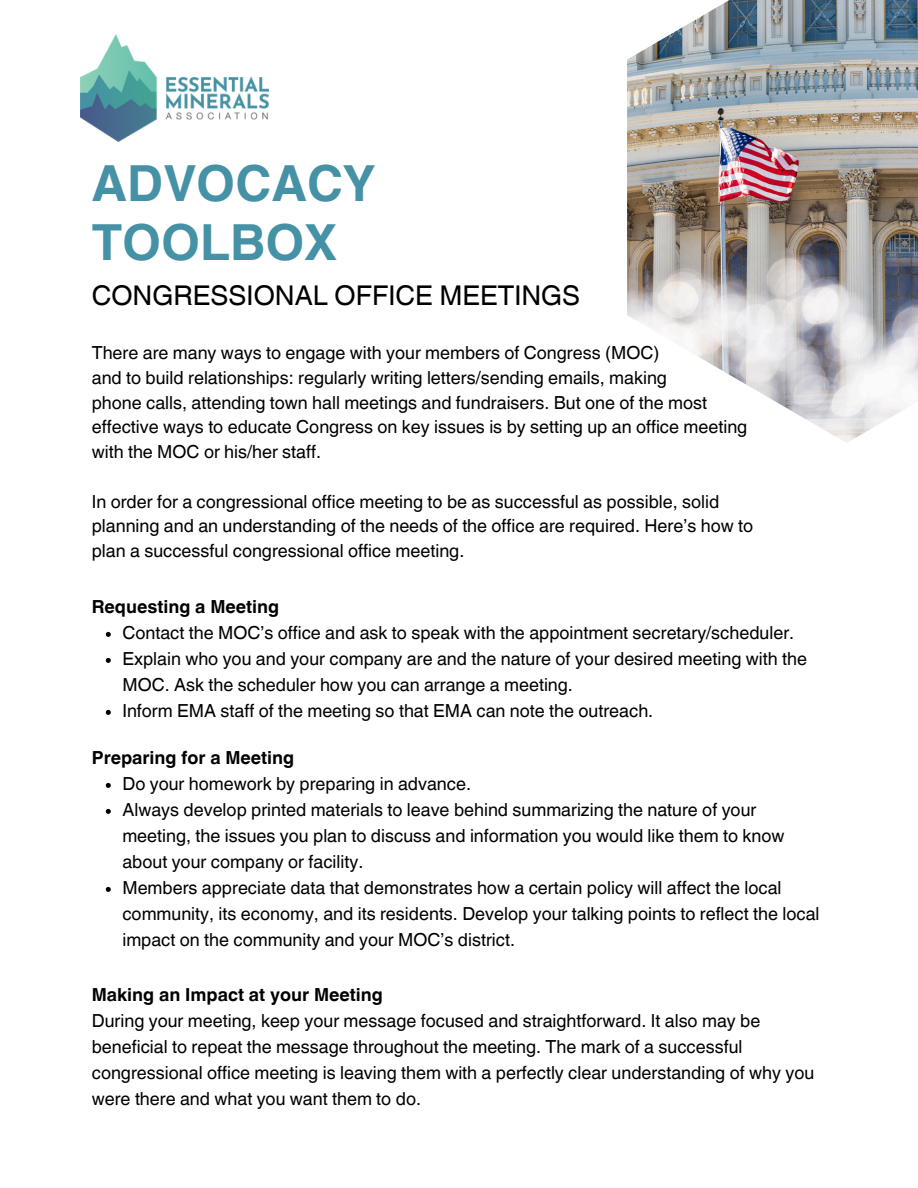
<style>
.page{position:relative;width:918px;height:1188px;background:#fff}
.page>*{position:absolute;margin:0;border:0;box-sizing:border-box;transform-origin:0 0}
.t1{font:700 49.8px/58.5px "Helvetica World";letter-spacing:.005em;color:#4591a6}
.t2{font:27.3px "Helvetica World";color:#000}
.t3{font:18px/26px "Helvetica World";color:#000}
.t4{font:700 18px "Helvetica World";color:#000}
</style>
<div class="page">
<img style="left:627px;top:0;width:291px;height:443px">
<img style="left:81px;top:35px;width:188px;height:107px">
<svg style="left:106px;top:632px;width:5px;height:5px"></svg>
<svg style="left:106px;top:658px;width:5px;height:5px"></svg>
<svg style="left:106px;top:710px;width:5px;height:5px"></svg>
<svg style="left:106px;top:783px;width:5px;height:5px"></svg>
<svg style="left:106px;top:809px;width:5px;height:5px"></svg>
<svg style="left:106px;top:887px;width:5px;height:5px"></svg>
<h1 class="t1" style="left:92px;top:149px;width:285px">ADVOCACY<br>TOOLBOX</h1>
<h2 class="t2" style="left:92px;top:280px;width:490px">CONGRESSIONAL OFFICE MEETINGS</h2>
<p class="t3" style="left:92px;top:340px;width:569px">There are many ways to engage with your members of Congress (MOC)</p>
<p class="t3" style="left:92px;top:365px;width:577px">and to build relationships: regularly writing letters/sending emails, making</p>
<p class="t3" style="left:92px;top:390px;width:657px;line-height:24.8px">phone calls, attending town hall meetings and fundraisers. But one of the most effective ways to educate Congress on key issues is by setting up an office meeting with the MOC or his/her staff.</p>
<p class="t3" style="left:92px;top:489px;width:663px;line-height:24.8px">In order for a congressional office meeting to be as successful as possible, solid planning and an understanding of the needs of the office are required. Here’s how to plan a successful congressional office meeting.</p>
<h3 class="t4" style="left:92px;top:592px;width:189px">Requesting a Meeting</h3>
<p class="t3" style="left:122px;top:620px;width:673px">Contact the MOC’s office and ask to speak with the appointment secretary/scheduler.</p>
<p class="t3" style="left:122px;top:646px;width:686px">Explain who you and your company are and the nature of your desired meeting with the<br>MOC. Ask the scheduler how you can arrange a meeting.</p>
<p class="t3" style="left:122px;top:698px;width:532px">Inform EMA staff of the meeting so that EMA can note the outreach.</p>
<h3 class="t4" style="left:92px;top:743px;width:204px">Preparing for a Meeting</h3>
<p class="t3" style="left:122px;top:771px;width:350px">Do your homework by preparing in advance.</p>
<p class="t3" style="left:122px;top:797px;width:664px">Always develop printed materials to leave behind summarizing the nature of your meeting, the issues you plan to discuss and information you would like them to know about your company or facility.</p>
<p class="t3" style="left:122px;top:875px;width:699px">Members appreciate data that demonstrates how a certain policy will affect the local community, its economy, and its residents. Develop your talking points to reflect the local impact on the community and your MOC’s district.</p>
<p class="t4" style="left:92px;top:980px;width:293px">Making an Impact at your Meeting</p>
<p class="t3" style="left:92px;top:1008px;width:724px">During your meeting, keep your message focused and straightforward. It also may be beneficial to repeat the message throughout the meeting. The mark of a successful congressional office meeting is leaving them with a perfectly clear understanding of why you were there and what you want them to do.</p>
</div>
